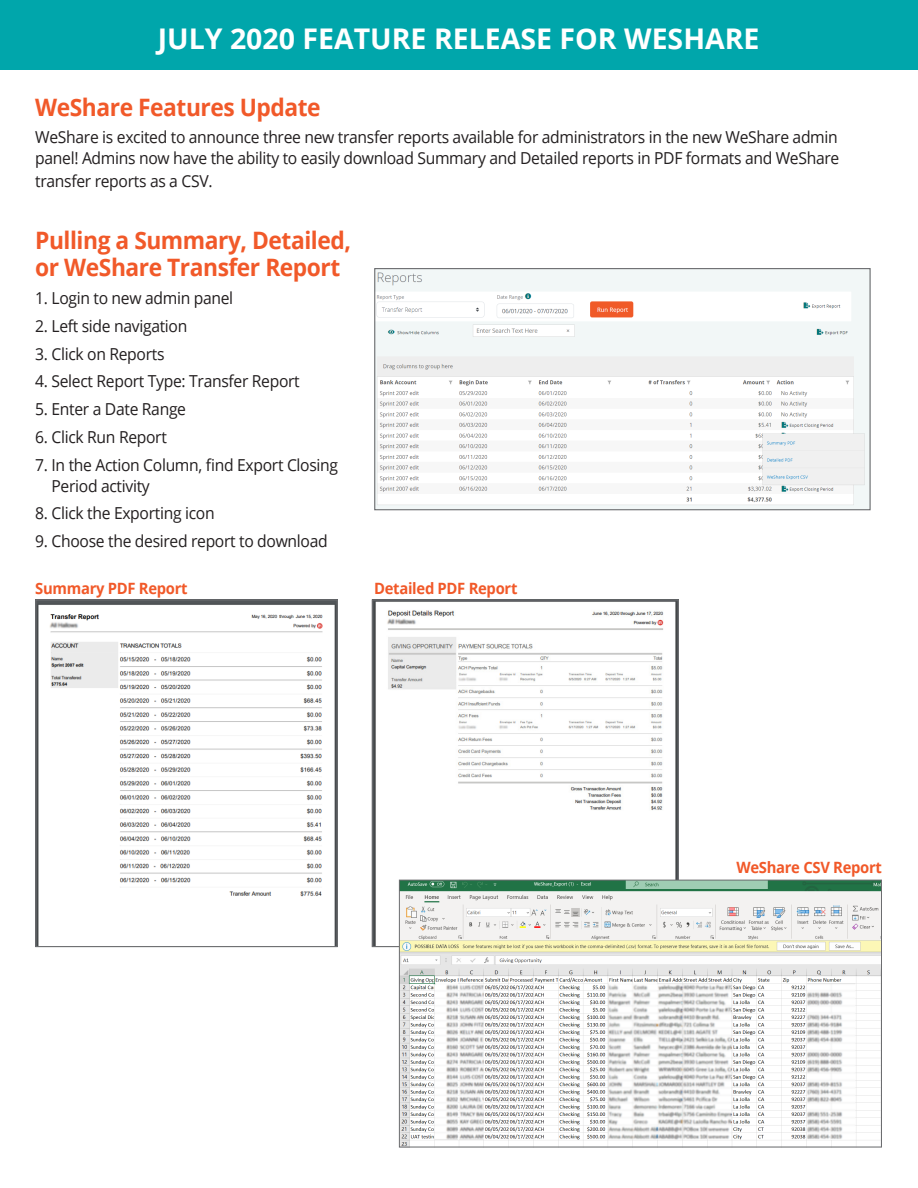
<style>
.page{position:relative;width:918px;height:1188px;background:#fff}
.page>*{position:absolute;margin:0;border:0;box-sizing:border-box;transform-origin:0 0}
.t1{font:700 28.5px "Open Sans";color:#fff}
.Orange_H1{font:700 24px/27px "Open Sans";letter-spacing:-.02em;color:#f15929;scale:.95 1}
.LPi_P{font:16.5px/21px "Open Sans";letter-spacing:-.02em;color:#231f20;scale:.95 1}
.t2{font:700 15.6px "Open Sans";letter-spacing:-.02em;color:#f15929;scale:.95 1}
</style>
<div class="page">
<div style="left:0;top:0;width:918px;height:69px;background:#00a6ab"></div>
<img style="left:376px;top:270px;width:493px;height:238px">
<div style="left:374px;top:268px;width:497px;height:242px;border:1px solid #6c6d70"></div>
<img style="left:37px;top:601px;width:299px;height:344px">
<div style="left:35px;top:599px;width:303px;height:348px;border:1px solid #6c6d70"></div>
<img style="left:374px;top:601px;width:303px;height:344px">
<img style="left:401px;top:882px;width:479px;height:263px">
<div style="left:399px;top:880px;width:483px;height:267px;border:1px solid #6c6d70"></div>
<p class="t1" style="left:158px;top:18px;width:603px">JULY 2020 FEATURE RELEASE FOR WESHARE</p>
<p class="Orange_H1" style="left:35px;top:93px;width:302px">WeShare Features Update</p>
<p class="LPi_P" style="left:35px;top:126px;width:848px">WeShare is excited to announce three new transfer reports available for administrators in the new WeShare admin panel! Admins now have the ability to easily download Summary and Detailed reports in PDF formats and WeShare</p>
<p class="LPi_P" style="left:35px;top:170px;width:188px">transfer reports as a CSV.</p>
<p class="Orange_H1" style="left:35px;top:227px;width:334px">Pulling a Summary, Detailed, or WeShare Transfer Report</p>
<p class="LPi_P" style="left:35px;top:287px;width:210px">1. Login to new admin panel</p>
<p class="LPi_P" style="left:35px;top:315px;width:162px">2. Left side navigation</p>
<p class="LPi_P" style="left:35px;top:343px;width:138px">3. Click on Reports</p>
<p class="LPi_P" style="left:35px;top:371px;width:280px">4. Select Report Type: Transfer Report</p>
<p class="LPi_P" style="left:35px;top:398px;width:160px">5. Enter a Date Range</p>
<p class="LPi_P" style="left:35px;top:426px;width:140px">6. Click Run Report</p>
<p class="LPi_P" style="left:52px;top:454px;width:303px;text-indent:-16px">7. In the Action Column, find Export Closing<br>Period activity</p>
<p class="LPi_P" style="left:35px;top:503px;width:190px">8. Click the Exporting icon</p>
<p class="LPi_P" style="left:35px;top:530px;width:309px">9. Choose the desired report to download</p>
<p class="t2" style="left:35px;top:577px;width:162px">Summary PDF Report</p>
<p class="t2" style="left:374px;top:577px;width:152px">Detailed PDF Report</p>
<p class="t2" style="left:736px;top:856px;width:155px">WeShare CSV Report</p>
</div>
